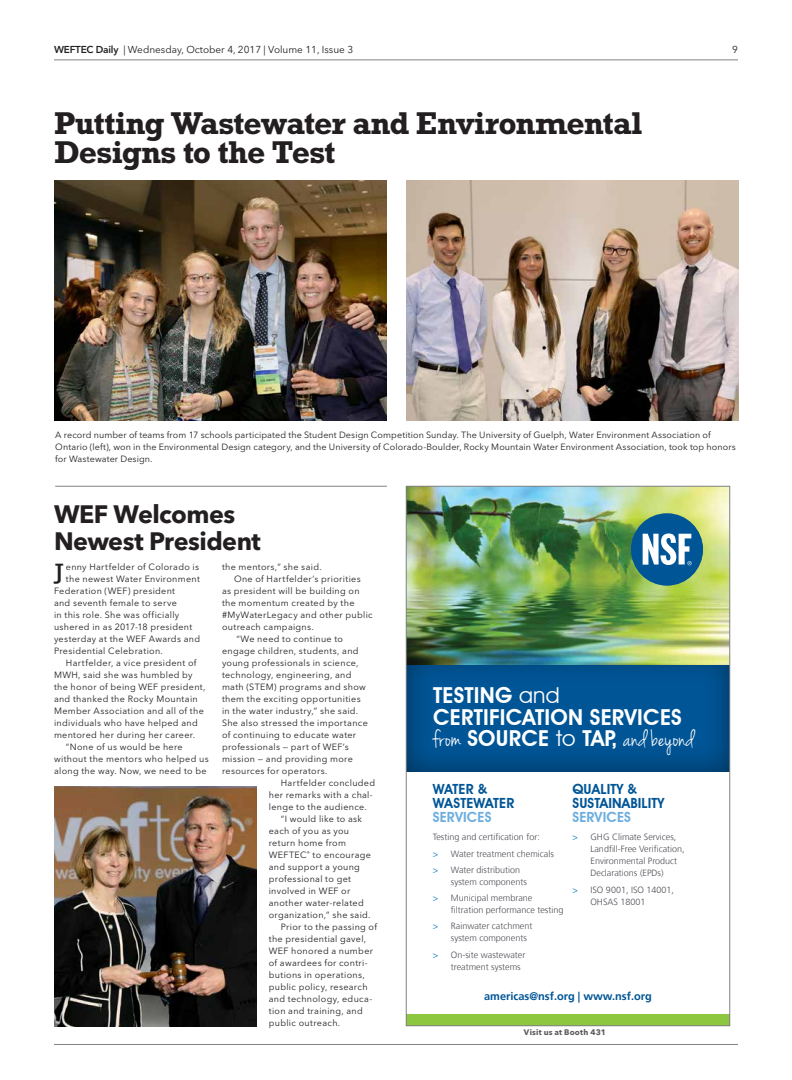
<style>
.page{position:relative;width:792px;height:1080px;background:#fff}
.page>*{position:absolute;margin:0;border:0;box-sizing:border-box;transform-origin:0 0}
.t1{font:700 32px/29px "Rockwell";letter-spacing:-.03em;color:#231f20}
.t2{font:26px "Jenna Sue";letter-spacing:.01em;color:#fff}
.t3{font:700 25px/27px "Avenir Next LT Pro";letter-spacing:-.02em;color:#231f20}
.t4{font:22.5px "Rockwell";color:#231f20;scale:1.25 1}
.t5{font:600 22px/22px "Avant Garde IT Cby BT";letter-spacing:.01em;color:#fff}
.t6{font:600 14px/14px "Avant Garde IT Cby BT";letter-spacing:.01em;color:#005596}
.t7{font:600 14px "Avant Garde IT Cby BT";letter-spacing:.01em;color:#6caddf}
.t8{font:700 11px "Frutiger";color:#005596}
.t9{font:10px "Avenir Next LT Pro";color:#231f20}
.t10{font:9px "Avenir Next LT Pro";letter-spacing:.035em;color:#231f20}
.t11{font:300 9px/16.3px "Frutiger";color:#4d4c54}
.t12{font:9px/12px "Avenir Next LT Pro";letter-spacing:.01em;color:#231f20}
.t13{font:700 8px "Avenir Next LT Pro";letter-spacing:.025em;color:#58595b}
.s1{font-weight:600}
.s2{font-weight:400}
.s3{font-family:"Avant Garde IT Cby BT";font-weight:600;font-size:22px}
.s4{font-family:"Avant Garde IT Cby BT";font-size:22px}
.s5{color:#0077be}
</style>
<div class="page">
<hr style="left:54px;top:60px;width:684px;height:1px;background:#808285">
<hr style="left:54px;top:1044px;width:684px;height:1px;background:#808285">
<div style="left:406px;top:652px;width:324px;height:120px;background:#231f20;opacity:.5"></div>
<img style="left:408px;top:488px;width:320px;height:177px">
<div style="left:406px;top:1014px;width:324px;height:12px;background:#8dc63f"></div>
<div style="left:631px;top:513px;width:72px;height:72px;background:#005596;border-radius:50%"></div>
<svg style="left:643px;top:533px;width:49px;height:33px"></svg>
<img style="left:54px;top:786px;width:203px;height:241px">
<img style="left:54px;top:180px;width:333px;height:241px">
<img style="left:406px;top:180px;width:333px;height:241px">
<hr style="left:55px;top:486px;width:332px;height:1px;background:#808285">
<p class="t9" style="left:54px;top:43px;width:301px"><span class="s1">WEFTEC Daily</span> | Wednesday, October 4, 2017 | Volume 11, Issue 3</p>
<p class="t9" style="left:732px;top:43px;width:7px">9</p>
<h1 class="t1" style="left:54px;top:108px;width:590px">Putting Wastewater and Environmental<br>Designs to the Test</h1>
<p class="t12" style="left:55px;top:429px;width:682px">A record number of teams from 17 schools participated the Student Design Competition Sunday. The University of Guelph, Water Environment Association of<br>Ontario (left), won in the Environmental Design category, and the University of Colorado-Boulder, Rocky Mountain Water Environment Association, took top honors for Wastewater Design.</p>
<h3 class="t3" style="left:54px;top:501px;width:208px">WEF Welcomes<br>Newest President</h3>
<h3 class="t4" style="left:55px;top:558px;width:9px">J</h3>
<p class="t10" style="left:66px;top:561px;width:135px">enny Hartfelder of Colorado is</p>
<p class="t10" style="left:222px;top:561px;width:101px">the mentors,” she said.</p>
<p class="t10" style="left:234px;top:573px;width:128px">One of Hartfelder’s priorities</p>
<p class="t10" style="left:222px;top:585px;width:139px">as president will be building on</p>
<p class="t10" style="left:222px;top:597px;width:134px">the momentum created by the</p>
<p class="t10" style="left:222px;top:609px;width:152px">#MyWaterLegacy and other public</p>
<p class="t10" style="left:222px;top:621px;width:93px">outreach campaigns.</p>
<p class="t10" style="left:236px;top:633px;width:108px">“We need to continue to</p>
<p class="t10" style="left:222px;top:645px;width:138px">engage children, students, and</p>
<p class="t10" style="left:222px;top:657px;width:138px">young professionals in science,</p>
<p class="t10" style="left:222px;top:669px;width:131px">technology, engineering, and</p>
<p class="t10" style="left:222px;top:681px;width:145px">math (STEM) programs and show</p>
<p class="t10" style="left:222px;top:693px;width:140px">them the exciting opportunities</p>
<p class="t10" style="left:222px;top:705px;width:138px">in the water industry,” she said.</p>
<p class="t10" style="left:222px;top:717px;width:147px">She also stressed the importance</p>
<p class="t10" style="left:222px;top:729px;width:136px">of continuing to educate water</p>
<p class="t10" style="left:222px;top:741px;width:128px">professionals — part of WEF’s</p>
<p class="t10" style="left:222px;top:753px;width:132px">mission — and providing more</p>
<p class="t10" style="left:222px;top:765px;width:107px">resources for operators.</p>
<p class="t10" style="left:281px;top:777px;width:96px">Hartfelder concluded</p>
<p class="t10" style="left:269px;top:789px;width:106px">her remarks with a chal-</p>
<p class="t10" style="left:269px;top:801px;width:100px">lenge to the audience.</p>
<p class="t10" style="left:281px;top:813px;width:83px">“I would like to ask</p>
<p class="t10" style="left:269px;top:825px;width:82px">each of you as you</p>
<p class="t10" style="left:269px;top:837px;width:79px">return home from</p>
<p class="t10" style="left:269px;top:849px;width:104px">WEFTEC<sup>®</sup> to encourage</p>
<p class="t10" style="left:269px;top:861px;width:93px">and support a young</p>
<p class="t10" style="left:269px;top:873px;width:84px">professional to get</p>
<p class="t10" style="left:269px;top:885px;width:83px">involved in WEF or</p>
<p class="t10" style="left:269px;top:897px;width:97px">another water-related</p>
<p class="t10" style="left:269px;top:909px;width:103px">organization,” she said.</p>
<p class="t10" style="left:281px;top:921px;width:98px">Prior to the passing of</p>
<p class="t10" style="left:269px;top:933px;width:99px">the presidential gavel,</p>
<p class="t10" style="left:269px;top:945px;width:106px">WEF honored a number</p>
<p class="t10" style="left:269px;top:957px;width:100px">of awardees for contri-</p>
<p class="t10" style="left:269px;top:969px;width:97px">butions in operations,</p>
<p class="t10" style="left:269px;top:981px;width:100px">public policy, research</p>
<p class="t10" style="left:269px;top:993px;width:105px">and technology, educa-</p>
<p class="t10" style="left:269px;top:1005px;width:96px">tion and training, and</p>
<p class="t10" style="left:269px;top:1017px;width:73px">public outreach.</p>
<p class="t10" style="left:66px;top:573px;width:136px">the newest Water Environment</p>
<p class="t10" style="left:54px;top:585px;width:123px">Federation (WEF) president</p>
<p class="t10" style="left:54px;top:597px;width:124px">and seventh female to serve</p>
<p class="t10" style="left:54px;top:609px;width:127px">in this role. She was officially</p>
<p class="t10" style="left:54px;top:621px;width:140px">ushered in as 2017-18 president</p>
<p class="t10" style="left:54px;top:633px;width:148px">yesterday at the WEF Awards and</p>
<p class="t10" style="left:54px;top:645px;width:110px">Presidential Celebration.</p>
<p class="t10" style="left:66px;top:657px;width:132px">Hartfelder, a vice president of</p>
<p class="t10" style="left:54px;top:669px;width:140px">MWH, said she was humbled by</p>
<p class="t10" style="left:54px;top:681px;width:153px">the honor of being WEF president,</p>
<p class="t10" style="left:54px;top:693px;width:145px">and thanked the Rocky Mountain</p>
<p class="t10" style="left:54px;top:705px;width:151px">Member Association and all of the</p>
<p class="t10" style="left:54px;top:717px;width:145px">individuals who have helped and</p>
<p class="t10" style="left:54px;top:729px;width:143px">mentored her during her career.</p>
<p class="t10" style="left:66px;top:741px;width:118px">“None of us would be here</p>
<p class="t10" style="left:54px;top:753px;width:156px">without the mentors who helped us</p>
<p class="t10" style="left:54px;top:765px;width:154px">along the way. Now, we need to be</p>
<h3 class="t5" style="left:433px;top:684px;width:250px">TESTING <span class="s2">and<br></span>CERTIFICATION SERVICES</h3>
<h2 class="t2" style="left:433px;top:723px;width:263px">from <span class="s3">SOURCE</span> <span class="s4">to</span> <span class="s3">TAP,</span> and beyond</h2>
<h3 class="t6" style="left:433px;top:782px;width:83px">WATER &amp;<br>WASTEWATER</h3>
<h3 class="t7" style="left:433px;top:808px;width:60px">SERVICES</h3>
<p class="t11" style="left:433px;top:829px;width:122px">Testing and certification for:<br><span class="s5">&gt;</span> Water treatment chemicals <span class="s5">&gt;</span> Water distribution</p>
<p class="t11" style="left:433px;top:874px;width:101px;text-indent:18px">system components <span class="s5">&gt;</span> Municipal membrane</p>
<p class="t11" style="left:433px;top:902px;width:132px;text-indent:18px">filtration performance testing <span class="s5">&gt;</span> Rainwater catchment</p>
<p class="t11" style="left:433px;top:930px;width:96px;text-align:right">system components<br><span class="s5">&gt;</span> On-site wastewater</p>
<p class="t11" style="left:451px;top:959px;width:71px">treatment systems</p>
<p class="t8" style="left:484px;top:990px;width:169px">americas@nsf.org | www.nsf.org</p>
<h3 class="t6" style="left:572px;top:782px;width:93px">QUALITY &amp;<br>SUSTAINABILITY</h3>
<h3 class="t7" style="left:572px;top:808px;width:60px">SERVICES</h3>
<p class="t11" style="left:590px;top:831px;width:96px;line-height:12px;text-indent:-18px"><span class="s5">&gt;</span> GHG Climate Services,<br>Landfill-Free Verification,<br>Environmental Product<br>Declarations (EPDs)</p>
<p class="t11" style="left:590px;top:884px;width:85px;line-height:12px;text-indent:-18px"><span class="s5">&gt;</span> ISO 9001, ISO 14001,<br>OHSAS 18001</p>
<p class="t13" style="left:524px;top:1027px;width:83px">Visit us at Booth 431</p>
</div>
